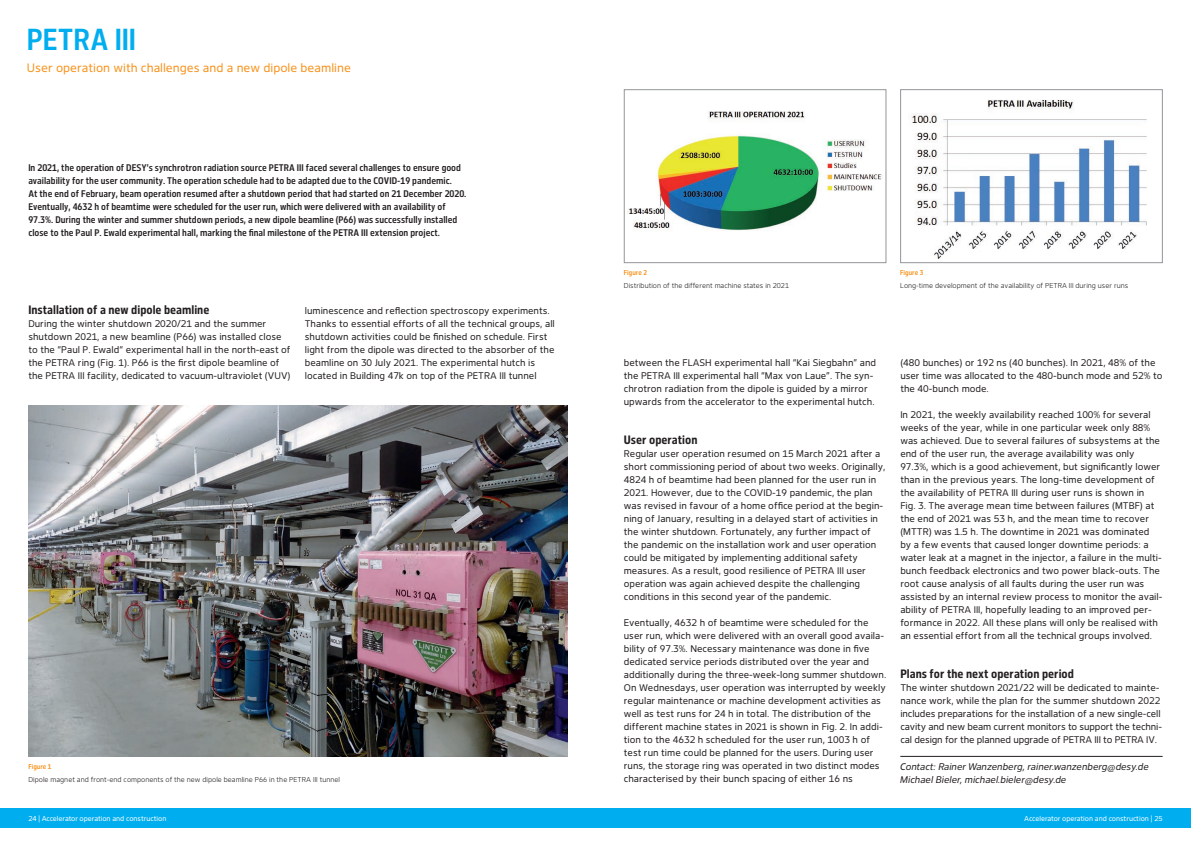
<style>
.page{position:relative;width:1191px;height:842px;background:#fff}
.page>*{position:absolute;margin:0;border:0;box-sizing:border-box;transform-origin:0 0}
.t1{font:500 30px "Desy Sans Cn";letter-spacing:-.005em;color:#00aeef}
.t2{font:700 12px "Desy Sans Cn";color:#231f20}
.t3{font:12px "Desy Sans";color:#f7931d}
.t4{font:9.5px/13px "Desy Sans";color:#231f20}
.t5{font:500 9.5px/13px "Desy Sans Cn";color:#231f20}
.t6{font:italic 9.5px/13px "Desy Sans";color:#231f20}
.t7{font:300 7px "Desy Sans";color:#231f20}
.t8{font:7px "Desy Sans";color:#fff}
.t9{font:500 7px "Desy Sans Cn";color:#f7931d}
</style>
<div class="page">
<div style="left:0;top:808px;width:595px;height:20px;background:#00aeef"></div>
<div style="left:595px;top:808px;width:596px;height:20px;background:#00aeef"></div>
<hr style="left:900px;top:756px;width:262px;height:1px;background:#231f20">
<img style="left:627px;top:111px;width:255px;height:120px">
<div style="left:624px;top:89px;width:262px;height:174px;border:1px solid #939598"></div>
<img style="left:911px;top:99px;width:236px;height:160px">
<div style="left:900px;top:89px;width:262px;height:174px;border:1px solid #939598"></div>
<img style="left:28px;top:405px;width:539px;height:351px">
<h1 class="t1" style="left:27px;top:22px;width:111px">PETRA III</h1>
<p class="t3" style="left:27px;top:61px;width:325px">User operation with challenges and a new dipole beamline</p>
<p class="t5" style="left:28px;top:162px;width:439px">In 2021, the operation of DESY’s synchrotron radiation source PETRA III faced several challenges to ensure good availability for the user community. The operation schedule had to be adapted due to the COVID-19 pandemic.<br>At the end of February, beam operation resumed after a shutdown period that had started on 21 December 2020.<br>Eventually, 4632 h of beamtime were scheduled for the user run, which were delivered with an availability of 97.3%. During the winter and summer shutdown periods, a new dipole beamline (P66) was successfully installed close to the Paul P. Ewald experimental hall, marking the final milestone of the PETRA III extension project.</p>
<p class="t2" style="left:28px;top:303px;width:182px">Installation of a new dipole beamline</p>
<p class="t4" style="left:28px;top:317px;width:264px">During the winter shutdown 2020/21 and the summer shutdown 2021, a new beamline (P66) was installed close to the “Paul P. Ewald“ experimental hall in the north-east of the PETRA ring (Fig. 1). P66 is the first dipole beamline of the PETRA III facility, dedicated to vacuum-ultraviolet (VUV)</p>
<p class="t4" style="left:305px;top:304px;width:251px">luminescence and reflection spectroscopy experiments.<br>Thanks to essential efforts of all the technical groups, all shutdown activities could be finished on schedule. First light from the dipole was directed to the absorber of the beamline on 30 July 2021. The experimental hutch is located in Building 47k on top of the PETRA III tunnel</p>
<p class="t9" style="left:28px;top:763px;width:25px">Figure 1</p>
<p class="t7" style="left:28px;top:776px;width:313px">Dipole magnet and front-end components of the new dipole beamline P66 in the PETRA III tunnel</p>
<p class="t9" style="left:624px;top:269px;width:25px">Figure 2</p>
<p class="t7" style="left:624px;top:282px;width:167px">Distribution of the different machine states in 2021</p>
<p class="t9" style="left:900px;top:269px;width:25px">Figure 3</p>
<p class="t7" style="left:900px;top:282px;width:229px">Long-time development of the availability of PETRA III during user runs</p>
<p class="t4" style="left:624px;top:356px;width:254px">between the FLASH experimental hall “Kai Siegbahn” and the PETRA III experimental hall “Max von Laue”. The syn&shy;chrotron radiation from the dipole is guided by a mirror upwards from the accelerator to the experimental hutch.</p>
<p class="t2" style="left:624px;top:433px;width:75px">User operation</p>
<p class="t4" style="left:624px;top:447px;width:263px">Regular user operation resumed on 15 March 2021 after a short commissioning period of about two weeks. Originally, 4824 h of beamtime had been planned for the user run in 2021. However, due to the COVID-19 pandemic, the plan was revised in favour of a home office period at the begin&shy;ning of January, resulting in a delayed start of activities in the winter shutdown. Fortunately, any further impact of the pandemic on the installation work and user operation could be mitigated by implementing additional safety measures. As a result, good resilience of PETRA III user operation was again achieved despite the challenging conditions in this second year of the pandemic.</p>
<p class="t4" style="left:624px;top:616px;width:264px">Eventually, 4632 h of beamtime were scheduled for the user run, which were delivered with an overall good availa&shy;bility of 97.3%. Necessary maintenance was done in five dedicated service periods distributed over the year and additionally during the three-week-long summer shutdown.<br>On Wednesdays, user operation was interrupted by weekly regular maintenance or machine development activities as well as test runs for 24 h in total. The distribution of the different machine states in 2021 is shown in Fig. 2. In addi&shy;tion to the 4632 h scheduled for the user run, 1003 h of test run time could be planned for the users. During user runs, the storage ring was operated in two distinct modes characterised by their bunch spacing of either 16 ns</p>
<p class="t4" style="left:900px;top:356px;width:264px">(480 bunches) or 192 ns (40 bunches). In 2021, 48% of the user time was allocated to the 480-bunch mode and 52% to the 40-bunch mode.</p>
<p class="t4" style="left:900px;top:408px;width:264px">In 2021, the weekly availability reached 100% for several weeks of the year, while in one particular week only 88% was achieved. Due to several failures of subsystems at the end of the user run, the average availability was only 97.3%, which is a good achievement, but significantly lower than in the previous years. The long-time development of the availability of PETRA III during user runs is shown in<br>Fig. 3. The average mean time between failures (MTBF) at the end of 2021 was 53 h, and the mean time to recover (MTTR) was 1.5 h. The downtime in 2021 was dominated by a few events that caused longer downtime periods: a water leak at a magnet in the injector, a failure in the multi&shy;bunch feedback electronics and two power black-outs. The root cause analysis of all faults during the user run was assisted by an internal review process to monitor the avail&shy;ability of PETRA III, hopefully leading to an improved per&shy;formance in 2022. All these plans will only be realised with an essential effort from all the technical groups involved.</p>
<p class="t2" style="left:900px;top:667px;width:175px">Plans for the next operation period</p>
<p class="t4" style="left:900px;top:681px;width:263px">The winter shutdown 2021/22 will be dedicated to mainte&shy;nance work, while the plan for the summer shutdown 2022 includes preparations for the installation of a new single-cell cavity and new beam current monitors to support the techni&shy;cal design for the planned upgrade of PETRA III to PETRA IV.</p>
<p class="t6" style="left:900px;top:760px;width:250px">Contact: Rainer Wanzenberg, rainer.wanzenberg@desy.de<br>Michael Bieler, michael.bieler@desy.de</p>
<p class="t8" style="left:28px;top:815px;width:140px">24 | Accelerator operation and construction</p>
<p class="t8" style="left:1024px;top:815px;width:140px">Accelerator operation and construction | 25</p>
</div>
